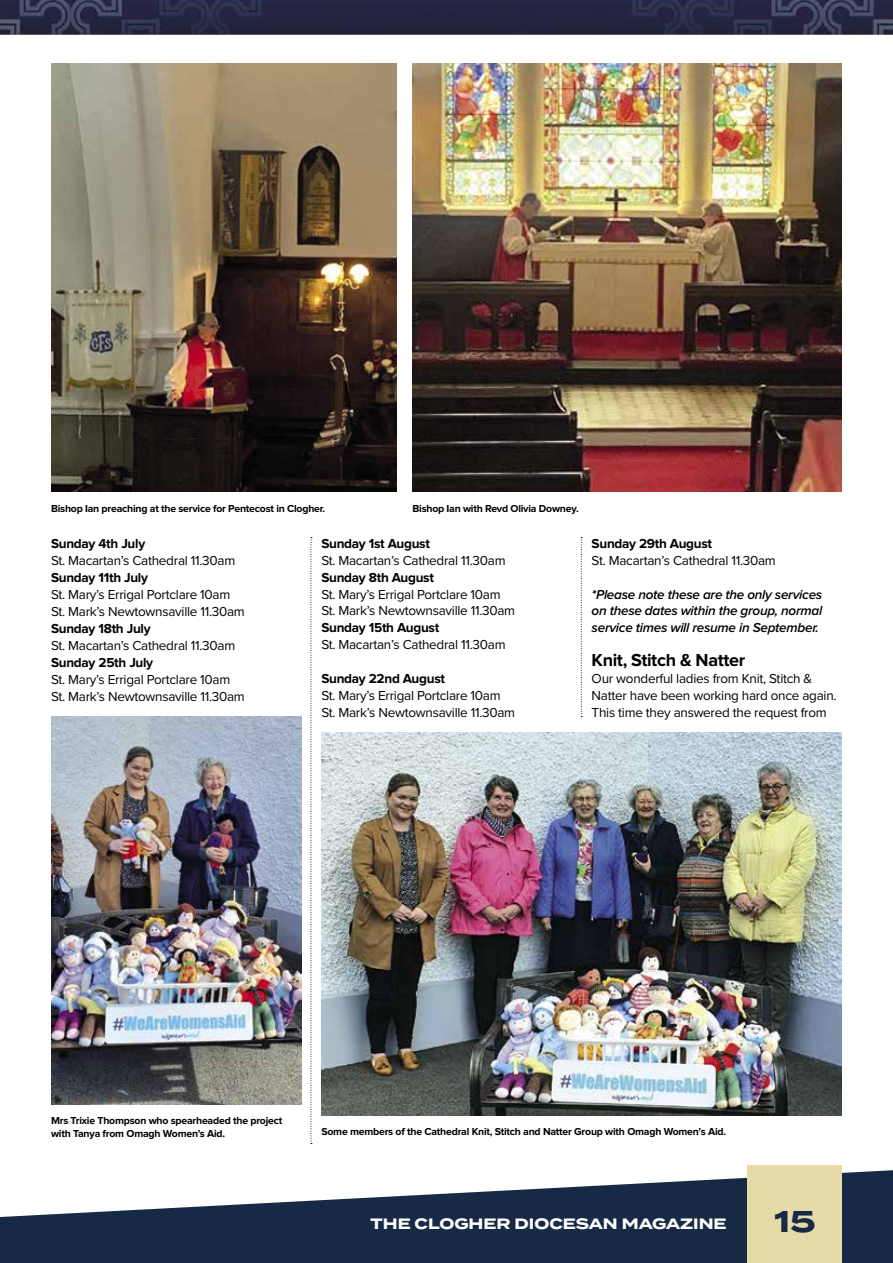
<style>
.page{position:relative;width:893px;height:1263px;background:#fff}
.page>*{position:absolute;margin:0;border:0;box-sizing:border-box;transform-origin:0 0}
.t1{font:700 30px "Termina";color:#172a45}
.t2{font:700 18px "Proxima Nova";letter-spacing:-.02em;color:#000}
.t3{font:700 15px "Termina";color:#fff}
.t4{font:13.5px/17px "Proxima Nova";letter-spacing:-.02em;color:#000}
.t5{font:700 13.5px "Proxima Nova";letter-spacing:-.02em;color:#000}
.t6{font:italic 600 13.5px/17px "Proxima Nova";letter-spacing:-.02em;color:#000;text-align:justify}
.t7{font:700 10.5px/13.5px "Proxima Nova";letter-spacing:-.02em;color:#000}
</style>
<div class="page">
<svg style="left:0;top:1169px;width:893px;height:94px;fill:#172a45"></svg>
<img style="left:0;top:0;width:893px;height:34px">
<div style="left:748px;top:1165px;width:94px;height:98px;background:#e6daa9"></div>
<img style="left:51px;top:64px;width:346px;height:428px">
<img style="left:412px;top:64px;width:430px;height:428px">
<img style="left:321px;top:733px;width:521px;height:382px">
<img style="left:51px;top:717px;width:250px;height:388px">
<svg style="left:311px;top:537px;width:1px;height:607px"></svg>
<svg style="left:581px;top:537px;width:1px;height:180px"></svg>
<p class="t7" style="left:51px;top:502px;width:276px">Bishop Ian preaching at the service for Pentecost in Clogher.</p>
<p class="t7" style="left:412px;top:502px;width:168px">Bishop Ian with Revd Olivia Downey.</p>
<p class="t5" style="left:51px;top:537px;width:96px">Sunday 4th July</p>
<p class="t4" style="left:51px;top:551px;width:186px">St. Macartan’s Cathedral 11.30am</p>
<p class="t5" style="left:51px;top:571px;width:98px">Sunday 11th July</p>
<p class="t4" style="left:51px;top:585px;width:195px">St. Mary’s Errigal Portclare 10am<br>St. Mark’s Newtownsaville 11.30am</p>
<p class="t5" style="left:51px;top:622px;width:101px">Sunday 18th July</p>
<p class="t4" style="left:51px;top:636px;width:186px">St. Macartan’s Cathedral 11.30am</p>
<p class="t5" style="left:51px;top:656px;width:104px">Sunday 25th July</p>
<p class="t4" style="left:51px;top:670px;width:195px">St. Mary’s Errigal Portclare 10am<br>St. Mark’s Newtownsaville 11.30am</p>
<p class="t5" style="left:321px;top:537px;width:110px">Sunday 1st August</p>
<p class="t4" style="left:321px;top:551px;width:186px">St. Macartan’s Cathedral 11.30am</p>
<p class="t5" style="left:321px;top:571px;width:114px">Sunday 8th August</p>
<p class="t4" style="left:321px;top:585px;width:195px">St. Mary’s Errigal Portclare 10am<br>St. Mark’s Newtownsaville 11.30am</p>
<p class="t5" style="left:321px;top:622px;width:119px">Sunday 15th August</p>
<p class="t4" style="left:321px;top:636px;width:186px">St. Macartan’s Cathedral 11.30am</p>
<p class="t5" style="left:321px;top:672px;width:125px">Sunday 22nd August</p>
<p class="t4" style="left:321px;top:686px;width:195px">St. Mary’s Errigal Portclare 10am<br>St. Mark’s Newtownsaville 11.30am</p>
<p class="t5" style="left:592px;top:537px;width:122px">Sunday 29th August</p>
<p class="t4" style="left:592px;top:551px;width:186px">St. Macartan’s Cathedral 11.30am</p>
<p class="t6" style="left:592px;top:586px;width:232px">*Please note these are the only services on these dates within the group, normal service times will resume in September.</p>
<h2 class="t2" style="left:592px;top:652px;width:155px">Knit, Stitch &amp; Natter</h2>
<p class="t4" style="left:592px;top:669px;width:246px">Our wonderful ladies from Knit, Stitch &amp;<br>Natter have been working hard once again.<br>This time they answered the request from</p>
<p class="t7" style="left:51px;top:1114px;width:233px">Mrs Trixie Thompson who spearheaded the project with Tanya from Omagh Women’s Aid.</p>
<p class="t7" style="left:321px;top:1125px;width:406px">Some members of the Cathedral Knit, Stitch and Natter Group with Omagh Women’s Aid.</p>
<p class="t3" style="left:371px;top:1212px;width:358px">THE CLOGHER DIOCESAN MAGAZINE</p>
<h1 class="t1" style="left:774px;top:1199px;width:43px">15</h1>
</div>
